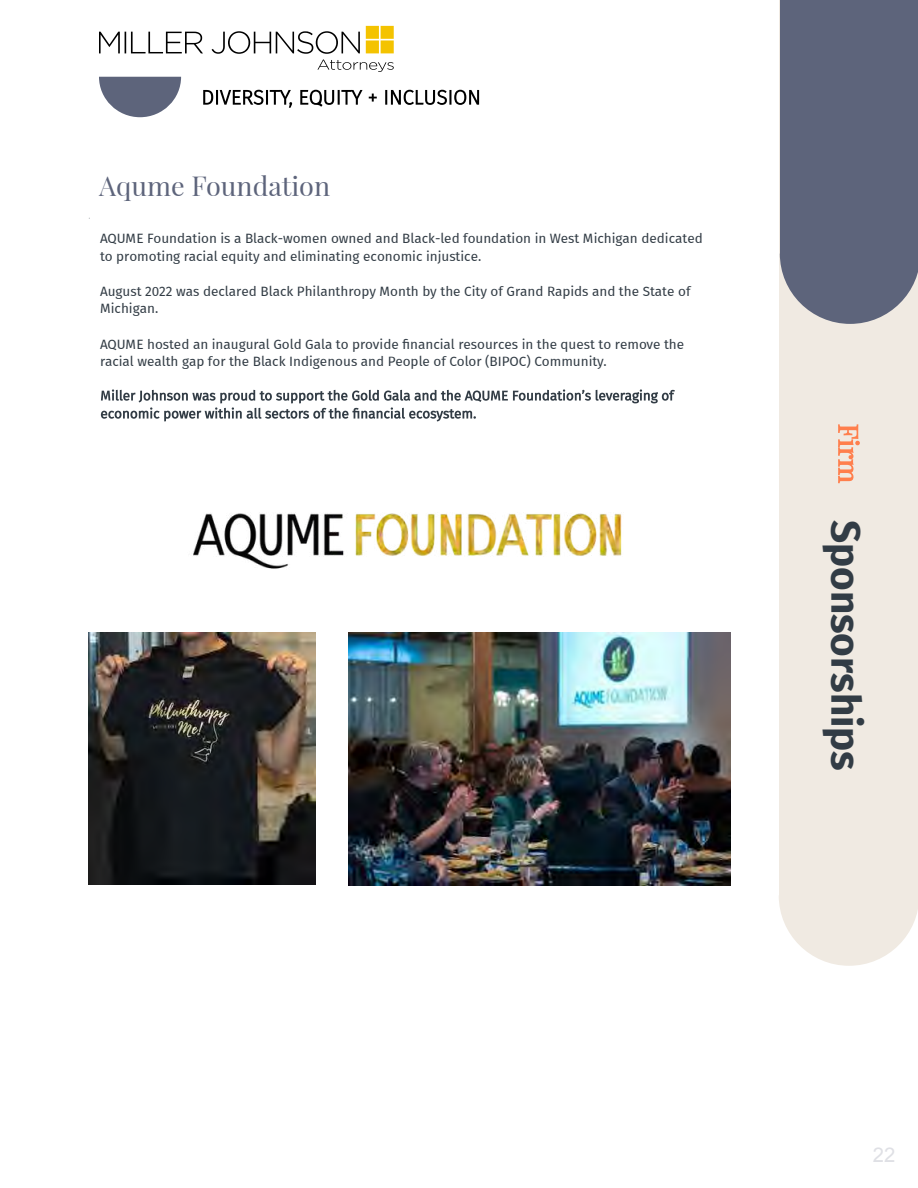
<style>
.page{position:relative;width:918px;height:1188px;background:#fff}
.page>*{position:absolute;margin:0;border:0;box-sizing:border-box;transform-origin:0 0}
.t1{font:700 40.5px "Fira Sans";color:#323c45}
.t2{font:27px "Playfair Display";color:#5d647b}
.t3{font:20.25px "Arial";color:#dfe0e5}
.t4{font:13.5px/16.8px "Fira Sans";color:#323c45}
</style>
<div class="page">
<div style="left:779px;top:0;width:139px;height:893px;background:#f0eae2"></div>
<div style="left:779px;top:890px;width:139px;height:7px;background:#f0eae2"></div>
<svg style="left:779px;top:897px;width:139px;height:69px"></svg>
<div style="left:780px;top:0;width:138px;height:251px;background:#5d647b"></div>
<div style="left:780px;top:248px;width:138px;height:7px;background:#5d647b"></div>
<svg style="left:780px;top:255px;width:138px;height:69px"></svg>
<svg style="left:838px;top:424px;width:22px;height:59px"></svg>
<svg style="left:203px;top:90px;width:276px;height:18px"></svg>
<svg style="left:99px;top:77px;width:82px;height:40px"></svg>
<svg style="left:99px;top:32px;width:104px;height:21px"></svg>
<svg style="left:212px;top:31px;width:148px;height:23px"></svg>
<svg style="left:366px;top:26px;width:28px;height:27px"></svg>
<svg style="left:317px;top:60px;width:77px;height:12px"></svg>
<svg style="left:101px;top:389px;width:574px;height:32px"></svg>
<img style="left:193px;top:513px;width:429px;height:56px">
<img style="left:89px;top:632px;width:227px;height:252px">
<img style="left:349px;top:632px;width:381px;height:253px">
<h2 class="t2" style="left:99px;top:169px;width:232px">Aqume Foundation</h2>
<p class="t4" style="left:100px;top:229px;width:604px;line-height:18px">AQUME Foundation is a Black-women owned and Black-led foundation in West Michigan dedicated to promoting racial equity and eliminating economic injustice.</p>
<p class="t4" style="left:100px;top:283px;width:592px">August 2022 was declared Black Philanthropy Month by the City of Grand Rapids and the State of<br>Michigan.</p>
<p class="t4" style="left:100px;top:335px;width:586px">AQUME hosted an inaugural Gold Gala to provide fi nancial resources in the quest to remove the racial wealth gap for the Black Indigenous and People of Color (BIPOC) Community.</p>
<h1 class="t1" style="left:880px;top:520px;width:253px;rotate:90deg">Sponsorships</h1>
<h3 class="t3" style="left:873px;top:1144px;width:24px">22</h3>
</div>
